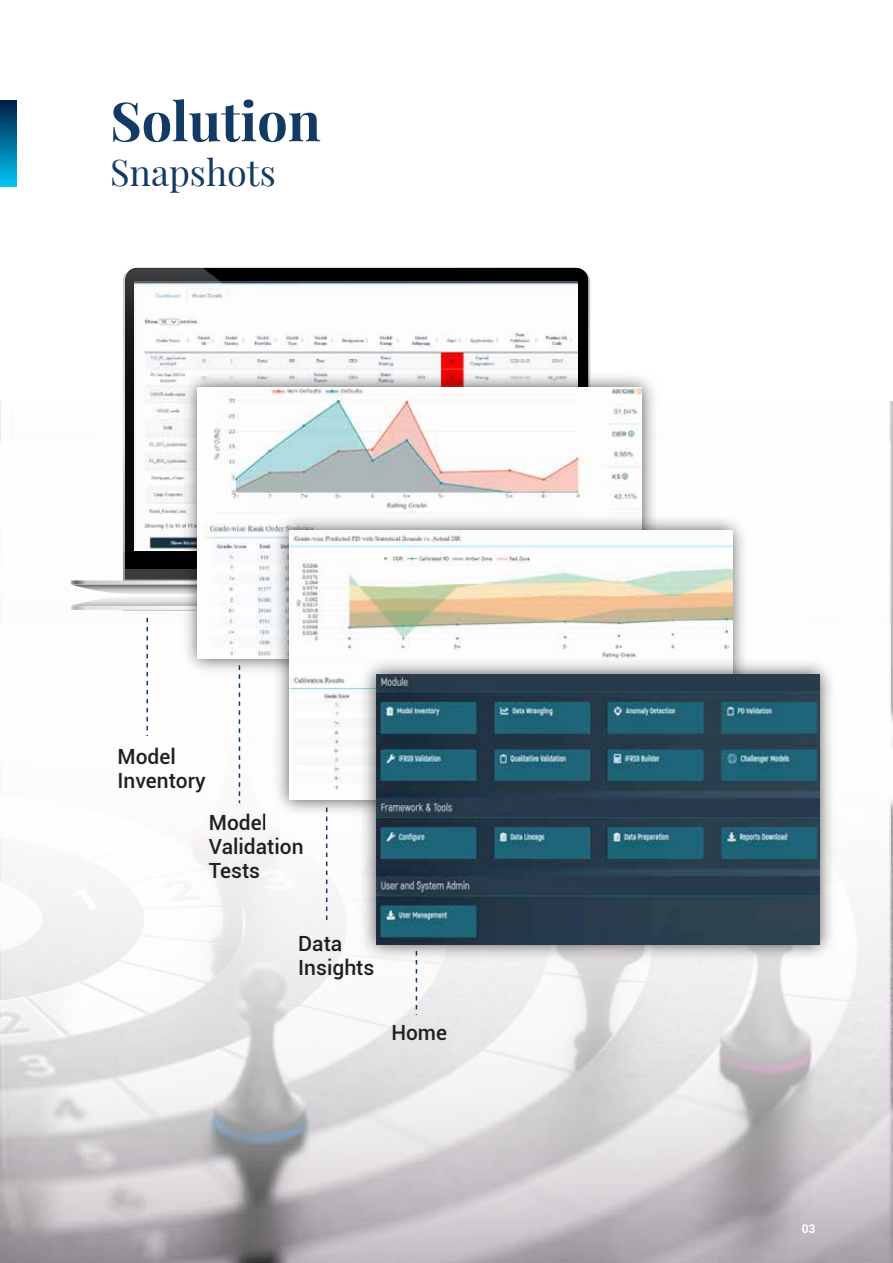
<style>
.page{position:relative;width:893px;height:1263px;background:#fff}
.page>*{position:absolute;margin:0;border:0;box-sizing:border-box;transform-origin:0 0}
.t1{font:54px "Playfair Display Regular 700";color:#133a62}
.t2{font:36px "Playfair Display Regular 400";color:#133a62}
.t3{font:500 21px/24px "Roboto";color:#221f1f}
.t4{font:700 12px "Roboto";color:#fff}
</style>
<div class="page">
<div style="left:0;top:100px;width:16px;height:86px;background:linear-gradient(to bottom,#001d46,#00c3f2)"></div>
<img style="left:0;top:693px;width:890px;height:570px">
<div style="left:125px;top:570px;width:463px;height:10px;background:#3b3b3b"></div>
<svg style="left:71px;top:576px;width:103px;height:35px"></svg>
<svg style="left:146px;top:618px;width:2px;height:118px"></svg>
<svg style="left:326px;top:830px;width:1px;height:91px"></svg>
<svg style="left:239px;top:693px;width:1px;height:110px"></svg>
<svg style="left:416px;top:970px;width:1px;height:45px"></svg>
<img style="left:124px;top:267px;width:464px;height:306px">
<img style="left:174px;top:364px;width:481px;height:329px">
<img style="left:198px;top:387px;width:444px;height:271px">
<img style="left:265px;top:506px;width:628px;height:324px">
<img style="left:289px;top:530px;width:443px;height:270px">
<img style="left:353px;top:651px;width:540px;height:319px">
<img style="left:376px;top:674px;width:443px;height:270px">
<h1 class="t1" style="left:110px;top:79px;width:212px">Solution</h1>
<h2 class="t2" style="left:110px;top:145px;width:167px">Snapshots</h2>
<p class="t3" style="left:117px;top:743px;width:90px">Model<br>Inventory</p>
<p class="t3" style="left:209px;top:809px;width:96px">Model<br>Validation<br>Tests</p>
<p class="t3" style="left:298px;top:930px;width:77px">Data<br>Insights</p>
<p class="t3" style="left:391px;top:1019px;width:57px">Home</p>
<p class="t4" style="left:802px;top:1220px;width:15px">03</p>
</div>
